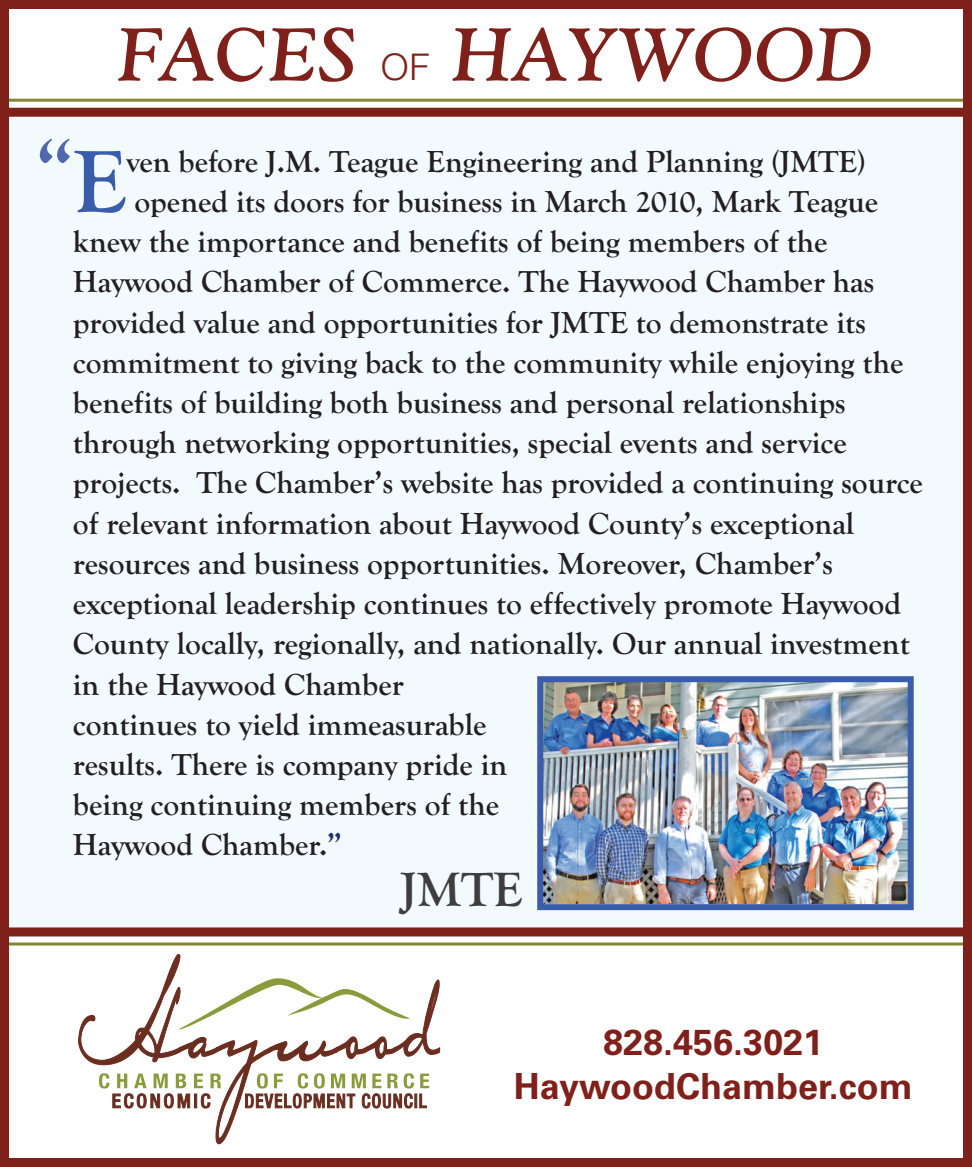
<style>
.page{position:relative;width:972px;height:1167px;background:#fff}
.page>*{position:absolute;margin:0;border:0;box-sizing:border-box;transform-origin:0 0}
.t1{font:700 80.4px "Goudy Old Style T";color:#5168b1}
.t2{font:italic 700 74.4px "Goudy Old Style BT";letter-spacing:.025em;color:#80201a}
.t3{font:700 49.8px "Goudy Old Style T";color:#3e3e3f}
.t4{font:700 36px/43.2px "Univers";color:#80201a;text-align:center}
.t5{font:700 31.5px "Goudy Old Style T";color:#231f20}
.s1{font-family:"Helvetica Neue";font-weight:300;font-style:normal;font-size:36.9px}
.s2{font-size:91.2px;color:#3a5dab}
.s3{color:#212e68}
</style>
<div class="page">
<div style="left:0;top:111px;width:972px;height:825px;background:#f2fafd"></div>
<div style="left:0;top:927px;width:966px;height:9px;background:#80201a"></div>
<hr style="left:0;top:942px;width:966px;height:3px;background:#838634">
<div style="left:3px;top:108px;width:966px;height:9px;background:#80201a"></div>
<hr style="left:3px;top:99px;width:966px;height:3px;background:#838634">
<div style="left:0;top:0;width:972px;height:1166px;border:9px solid #80201a"></div>
<svg style="left:78px;top:954px;width:362px;height:190px"></svg>
<svg style="left:428px;top:991px;width:9px;height:28px"></svg>
<svg style="left:407px;top:1036px;width:16px;height:16px"></svg>
<svg style="left:378px;top:1040px;width:8px;height:14px"></svg>
<svg style="left:349px;top:1040px;width:7px;height:14px"></svg>
<svg style="left:99px;top:1068px;width:330px;height:70px"></svg>
<svg style="left:192px;top:1041px;width:13px;height:12px"></svg>
<svg style="left:138px;top:1030px;width:18px;height:24px"></svg>
<img style="left:544px;top:683px;width:363px;height:220px">
<div style="left:537px;top:676px;width:377px;height:234px;border:6px solid #3a5dab"></div>
<h2 class="t2" style="left:118px;top:24px;width:756px">FACES <span class="s1">OF</span> HAYWOOD</h2>
<h1 class="t1" style="left:35px;top:139px;width:93px">“<span class="s2">E</span></h1>
<p class="t5" style="left:127px;top:149px;width:741px">ven before J.M. Teague Engineering and Planning (JMTE)</p>
<p class="t5" style="left:134px;top:190px;width:745px">opened its doors for business in March 2010, Mark Teague</p>
<p class="t5" style="left:73px;top:230px;width:756px">knew the importance and benefits of being members of the</p>
<p class="t5" style="left:73px;top:270px;width:803px">Haywood Chamber of Commerce. The Haywood Chamber has</p>
<p class="t5" style="left:73px;top:310px;width:794px">provided value and opportunities for JMTE to demonstrate its</p>
<p class="t5" style="left:73px;top:350px;width:832px">commitment to giving back to the community while enjoying the</p>
<p class="t5" style="left:73px;top:391px;width:774px">benefits of building both business and personal relationships</p>
<p class="t5" style="left:73px;top:431px;width:775px">through networking opportunities, special events and service</p>
<p class="t5" style="left:73px;top:471px;width:852px">projects. The Chamber’s website has provided a continuing source</p>
<p class="t5" style="left:73px;top:511px;width:783px">of relevant information about Haywood County’s exceptional</p>
<p class="t5" style="left:73px;top:551px;width:762px">resources and business opportunities. Moreover, Chamber’s</p>
<p class="t5" style="left:73px;top:592px;width:830px">exceptional leadership continues to effectively promote Haywood</p>
<p class="t5" style="left:73px;top:632px;width:838px">County locally, regionally, and nationally. Our annual investment</p>
<p class="t5" style="left:73px;top:672px;width:332px">in the Haywood Chamber</p>
<p class="t5" style="left:73px;top:712px;width:415px">continues to yield immeasurable</p>
<p class="t5" style="left:73px;top:752px;width:436px">results. There is company pride in</p>
<p class="t5" style="left:73px;top:793px;width:428px">being continuing members of the</p>
<p class="t5" style="left:73px;top:833px;width:271px">Haywood Chamber.<span class="s3">”</span></p>
<h3 class="t3" style="left:401px;top:870px;width:124px">JMTE</h3>
<p class="t4" style="left:514px;top:1023px;width:401px">828.456.3021<br>HaywoodChamber.com</p>
</div>
